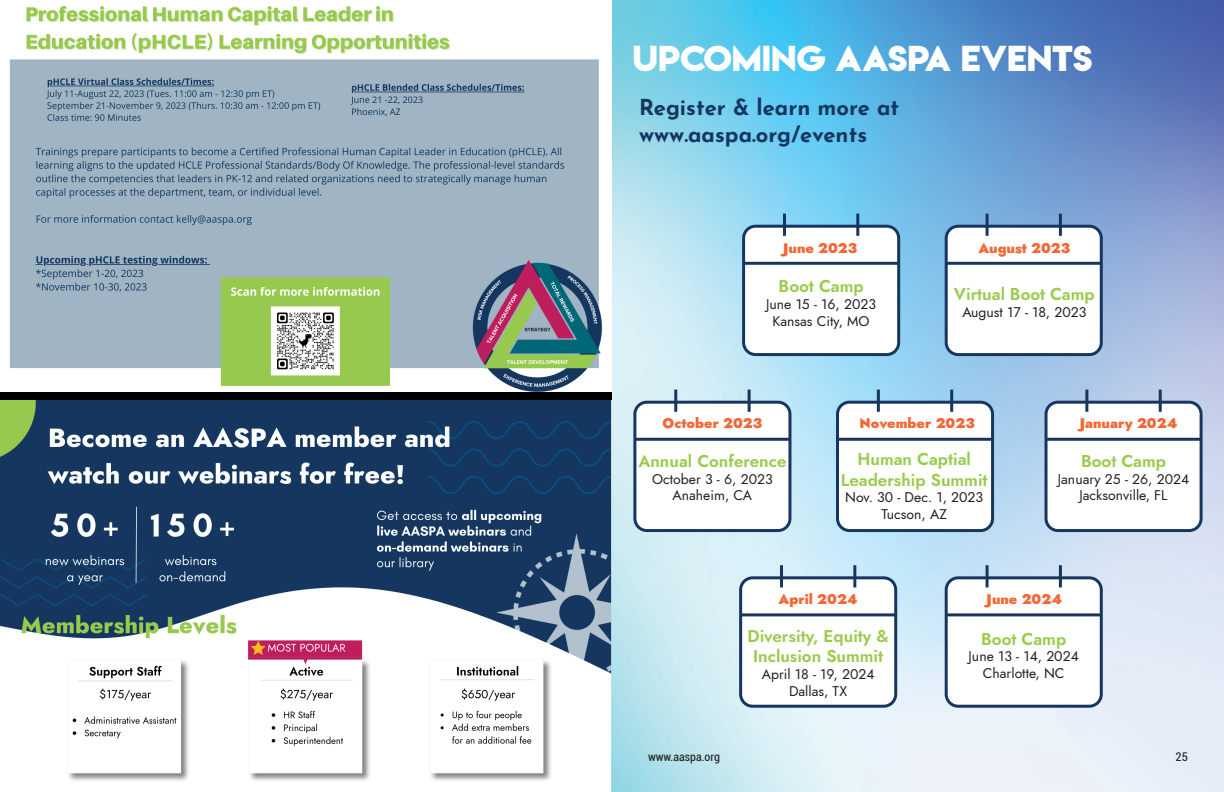
<style>
.page{position:relative;width:1224px;height:792px;background:#fff}
.page>*{position:absolute;margin:0;border:0;box-sizing:border-box;transform-origin:0 0}
.t1{font:32px "Lemon Milkbold";color:#fff}
.t2{font:700 22px "Josefin Sans";color:#14365f}
.t3{font:17px "Jost Semi";color:#99cb4d}
.t4{font:14px "Jost";color:#231f20}
.t5{font:900 14px "Jost";color:#f26836}
.t6{font:condensed 12px "Roboto";color:#231f20}
</style>
<div class="page">
<img style="left:0;top:0;width:1224px;height:792px">
<div style="left:744px;top:226px;width:155px;height:129px;background:#fff;border-radius:12px"></div>
<div style="left:742px;top:225px;width:158px;height:131px;border:3px solid #17365f;border-radius:12px"></div>
<hr style="left:743px;top:262px;width:156px;height:3px;background:#17365f">
<hr style="left:783px;top:214px;width:3px;height:22px;background:#17365f">
<hr style="left:856px;top:214px;width:3px;height:22px;background:#17365f">
<div style="left:946px;top:226px;width:155px;height:129px;background:#fff;border-radius:12px"></div>
<div style="left:945px;top:225px;width:158px;height:131px;border:3px solid #17365f;border-radius:12px"></div>
<hr style="left:946px;top:262px;width:156px;height:3px;background:#17365f">
<hr style="left:986px;top:214px;width:3px;height:22px;background:#17365f">
<hr style="left:1059px;top:214px;width:3px;height:22px;background:#17365f">
<div style="left:946px;top:578px;width:155px;height:128px;background:#fff;border-radius:12px"></div>
<div style="left:945px;top:576px;width:158px;height:132px;border:3px solid #17365f;border-radius:12px"></div>
<hr style="left:946px;top:613px;width:156px;height:3px;background:#17365f">
<hr style="left:986px;top:565px;width:3px;height:22px;background:#17365f">
<hr style="left:1059px;top:565px;width:3px;height:22px;background:#17365f">
<div style="left:635px;top:402px;width:155px;height:129px;background:#fff;border-radius:12px"></div>
<div style="left:633px;top:401px;width:158px;height:131px;border:3px solid #17365f;border-radius:12px"></div>
<hr style="left:634px;top:438px;width:156px;height:3px;background:#17365f">
<hr style="left:674px;top:390px;width:3px;height:22px;background:#17365f">
<hr style="left:748px;top:390px;width:3px;height:22px;background:#17365f">
<div style="left:838px;top:402px;width:155px;height:129px;background:#fff;border-radius:12px"></div>
<div style="left:836px;top:401px;width:158px;height:131px;border:3px solid #17365f;border-radius:12px"></div>
<hr style="left:837px;top:438px;width:156px;height:3px;background:#17365f">
<hr style="left:877px;top:390px;width:3px;height:22px;background:#17365f">
<hr style="left:950px;top:390px;width:3px;height:22px;background:#17365f">
<div style="left:1046px;top:402px;width:155px;height:129px;background:#fff;border-radius:12px"></div>
<div style="left:1045px;top:401px;width:158px;height:131px;border:3px solid #17365f;border-radius:12px"></div>
<hr style="left:1046px;top:438px;width:156px;height:3px;background:#17365f">
<hr style="left:1085px;top:390px;width:3px;height:22px;background:#17365f">
<hr style="left:1159px;top:390px;width:3px;height:22px;background:#17365f">
<div style="left:741px;top:578px;width:155px;height:128px;background:#fff;border-radius:12px"></div>
<div style="left:739px;top:576px;width:158px;height:132px;border:3px solid #17365f;border-radius:12px"></div>
<hr style="left:740px;top:613px;width:156px;height:3px;background:#17365f">
<hr style="left:780px;top:565px;width:3px;height:22px;background:#17365f">
<hr style="left:853px;top:565px;width:3px;height:22px;background:#17365f">
<div style="left:0;top:392px;width:612px;height:8px;background:#000"></div>
<p class="t1" style="left:633px;top:36px;width:461px">UPCOMING AASPA EVENTS</p>
<p class="t2" style="left:639px;top:88px;width:262px">Register &amp; learn more at</p>
<p class="t2" style="left:639px;top:114px;width:230px">www.aaspa.org/events</p>
<p class="t5" style="left:783px;top:238px;width:76px">June 2023</p>
<p class="t5" style="left:979px;top:238px;width:93px">August 2023</p>
<p class="t3" style="left:779px;top:274px;width:87px">Boot Camp</p>
<p class="t4" style="left:766px;top:294px;width:111px">June 15 - 16, 2023</p>
<p class="t4" style="left:773px;top:311px;width:99px">Kansas City, MO</p>
<p class="t3" style="left:954px;top:283px;width:142px">Virtual Boot Camp</p>
<p class="t4" style="left:962px;top:303px;width:126px">August 17 - 18, 2023</p>
<p class="t5" style="left:663px;top:413px;width:101px">October 2023</p>
<p class="t5" style="left:860px;top:413px;width:117px">November 2023</p>
<p class="t5" style="left:1080px;top:413px;width:99px">January 2024</p>
<p class="t3" style="left:638px;top:449px;width:150px">Annual Conference</p>
<p class="t4" style="left:652px;top:469px;width:122px">October 3 - 6, 2023</p>
<p class="t4" style="left:673px;top:486px;width:81px">Anaheim, CA</p>
<p class="t3" style="left:858px;top:447px;width:115px">Human Captial</p>
<p class="t3" style="left:841px;top:468px;width:148px">Leadership Summit</p>
<p class="t4" style="left:845px;top:488px;width:139px">Nov. 30 - Dec. 1, 2023</p>
<p class="t4" style="left:882px;top:505px;width:67px">Tucson, AZ</p>
<p class="t3" style="left:1081px;top:449px;width:87px">Boot Camp</p>
<p class="t4" style="left:1058px;top:469px;width:133px">January 25 - 26, 2024</p>
<p class="t4" style="left:1080px;top:486px;width:90px">Jacksonville, FL</p>
<p class="t5" style="left:779px;top:589px;width:81px">April 2024</p>
<p class="t5" style="left:987px;top:589px;width:77px">June 2024</p>
<p class="t3" style="left:748px;top:624px;width:143px">Diversity, Equity &amp;</p>
<p class="t3" style="left:753px;top:644px;width:132px">Inclusion Summit</p>
<p class="t4" style="left:762px;top:665px;width:114px">April 18 - 19, 2024</p>
<p class="t4" style="left:789px;top:681px;width:60px">Dallas, TX</p>
<p class="t3" style="left:981px;top:627px;width:87px">Boot Camp</p>
<p class="t4" style="left:969px;top:647px;width:112px">June 13 - 14, 2024</p>
<p class="t4" style="left:983px;top:664px;width:83px">Charlotte, NC</p>
<p class="t6" style="left:648px;top:749px;width:74px">www.aaspa.org</p>
<p class="t6" style="left:1176px;top:749px;width:14px">25</p>
</div>
